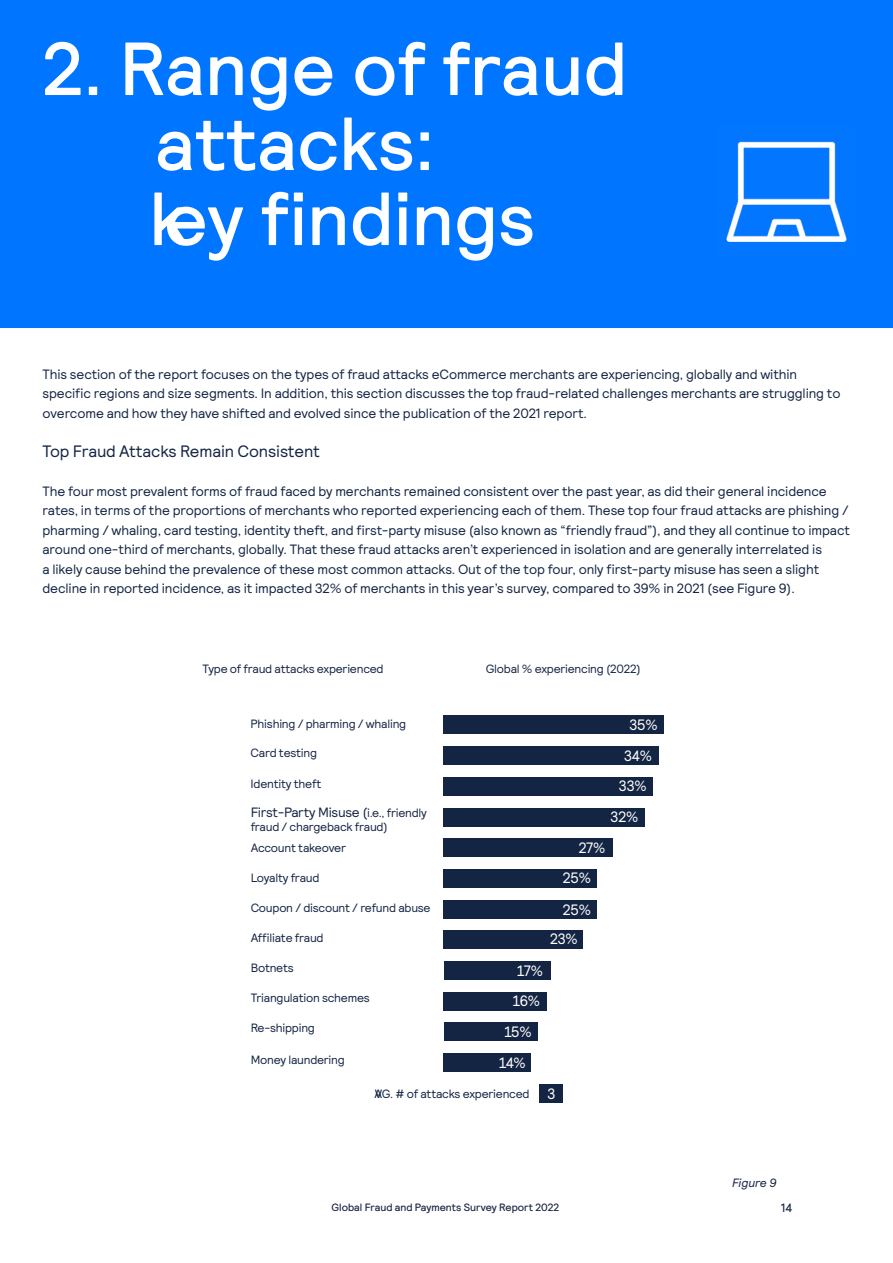
<style>
.page{position:relative;width:893px;height:1263px;background:#fff}
.page>*{position:absolute;margin:0;border:0;box-sizing:border-box;transform-origin:0 0}
.t1{font:500 75px/75px "Relative Pro";color:#fff}
.t2{font:16.5px "Relative Pro";letter-spacing:-.01em;color:#142543}
.t3{font:15px/30px "Relative Faux Pro";letter-spacing:-.01em;color:#fff}
.t4{font:13.5px/19.5px "Relative Pro";letter-spacing:-.01em;color:#142543}
.t5{font:12px/21px "Relative Pro";letter-spacing:-.02em;color:#142543}
.t6{font:italic 12px "Relative Pro";letter-spacing:-.01em;color:#142543}
.t7{font:12px "Relative Pro";color:#172444}
.t8{font:10.5px "Relative Pro";color:#172444}
.s1{font-size:12px}
</style>
<div class="page">
<div style="left:0;top:0;width:893px;height:327px;background:#0075ff"></div>
<img style="left:726px;top:141px;width:121px;height:101px">
<div style="left:444px;top:808px;width:201px;height:18px;background:#142543"></div>
<div style="left:444px;top:930px;width:139px;height:18px;background:#142543"></div>
<div style="left:444px;top:839px;width:169px;height:18px;background:#142543"></div>
<div style="left:444px;top:961px;width:106px;height:18px;background:#142543"></div>
<div style="left:444px;top:869px;width:153px;height:19px;background:#142543"></div>
<div style="left:444px;top:992px;width:103px;height:18px;background:#142543"></div>
<div style="left:444px;top:900px;width:153px;height:19px;background:#142543"></div>
<div style="left:444px;top:1023px;width:93px;height:18px;background:#142543"></div>
<div style="left:444px;top:1053px;width:87px;height:19px;background:#142543"></div>
<svg style="left:539px;top:1084px;width:24px;height:19px"></svg>
<div style="left:443px;top:715px;width:221px;height:19px;background:#142543"></div>
<div style="left:443px;top:746px;width:216px;height:19px;background:#142543"></div>
<div style="left:443px;top:777px;width:210px;height:19px;background:#142543"></div>
<p class="t1" style="left:149px;top:32px;width:480px;text-indent:-107px">2. Range of fraud attacks:<br>key fndings</p>
<p class="t4" style="left:43px;top:364px;width:799px">This section of the report focuses on the types of fraud attacks eCommerce merchants are experiencing, globally and within specifc regions and size segments. In addition, this section discusses the top fraud-related challenges merchants are struggling to overcome and how they have shifted and evolved since the publication of the 2021 report.</p>
<p class="t2" style="left:43px;top:442px;width:279px">Top Fraud Attacks Remain Consistent</p>
<p class="t4" style="left:43px;top:481px;width:809px">The four most prevalent forms of fraud faced by merchants remained consistent over the past year, as did their general incidence rates, in terms of the proportions of merchants who reported experiencing each of them. These top four fraud attacks are phishing / pharming / whaling, card testing, identity theft, and frst-party misuse (also known as “friendly fraud”), and they all continue to impact around one-third of merchants, globally. That these fraud attacks aren’t experienced in isolation and are generally interrelated is<br>a likely cause behind the prevalence of these most common attacks. Out of the top four, only frst-party misuse has seen a slight decline in reported incidence, as it impacted 32% of merchants in this year’s survey, compared to 39% in 2021 (see Figure 9).</p>
<p class="t5" style="left:202px;top:658px;width:183px">Type of fraud attacks experienced</p>
<p class="t5" style="left:486px;top:658px;width:157px">Global % experiencing (2022)</p>
<p class="t3" style="left:629px;top:710px;width:30px">35%</p>
<p class="t3" style="left:624px;top:741px;width:29px">34%</p>
<p class="t3" style="left:619px;top:771px;width:29px">33%</p>
<p class="t5" style="left:251px;top:713px;width:157px">Phishing / pharming / whaling</p>
<p class="t5" style="left:251px;top:742px;width:68px">Card testing</p>
<p class="t5" style="left:251px;top:773px;width:72px">Identity theft</p>
<p class="t4" style="left:251px;top:802px;width:178px">First-Party Misuse (<span class="s1">i.e., friendly</span></p>
<p class="t5" style="left:251px;top:816px;width:139px">fraud / chargeback fraud)<br>Account takeover</p>
<p class="t5" style="left:251px;top:867px;width:70px">Loyalty fraud</p>
<p class="t5" style="left:251px;top:897px;width:181px">Coupon / discount / refund abuse</p>
<p class="t5" style="left:251px;top:927px;width:74px">Affliate fraud</p>
<p class="t5" style="left:251px;top:957px;width:45px">Botnets</p>
<p class="t5" style="left:251px;top:987px;width:121px">Triangulation schemes</p>
<p class="t5" style="left:251px;top:1017px;width:66px">Re-shipping</p>
<p class="t5" style="left:251px;top:1049px;width:96px">Money laundering</p>
<p class="t5" style="left:374px;top:1083px;width:157px">AVG. # of attacks experienced</p>
<p class="t3" style="left:611px;top:802px;width:29px">32%</p>
<p class="t3" style="left:563px;top:833px;width:44px;text-indent:16px">27%<br>25%</p>
<p class="t3" style="left:550px;top:895px;width:42px;text-indent:13px">25%<br>23%</p>
<p class="t3" style="left:517px;top:956px;width:27px">17%</p>
<p class="t3" style="left:513px;top:986px;width:29px">16%</p>
<p class="t3" style="left:504px;top:1017px;width:29px">15%</p>
<p class="t3" style="left:499px;top:1048px;width:28px">14%</p>
<p class="t3" style="left:547px;top:1079px;width:9px">3</p>
<p class="t6" style="left:732px;top:1176px;width:46px">Figure 9</p>
<p class="t8" style="left:332px;top:1201px;width:229px">Global Fraud and Payments Survey Report 2022</p>
<p class="t7" style="left:781px;top:1201px;width:13px">14</p>
</div>
